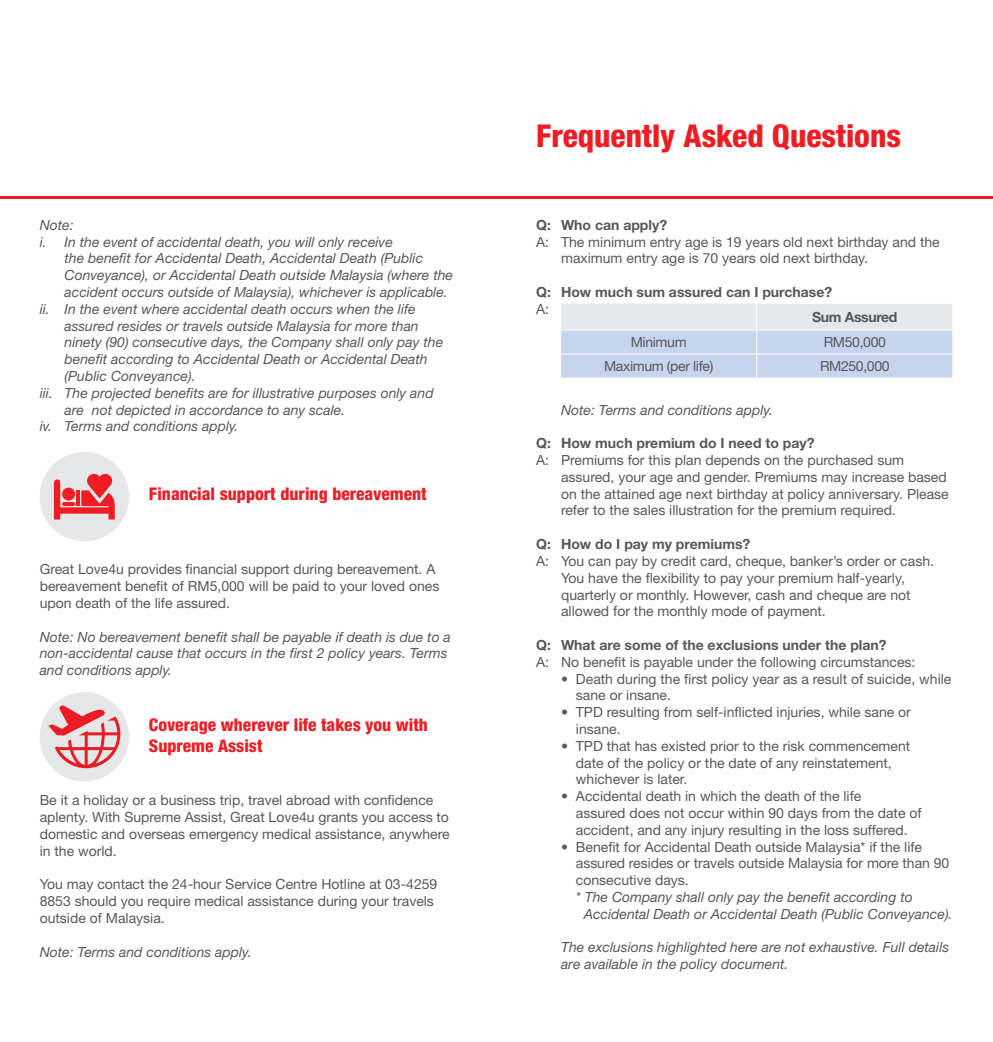
<style>
.page{position:relative;width:993px;height:1042px;background:#fff}
.page>*{position:absolute;margin:0;border:0;box-sizing:border-box;transform-origin:0 0}
.Body_copy{font:800 condensed 31.5px "Helvetica Neue LT Std";color:#ee1d23}
.Body_copy-2{font:800 condensed 17.5px/21px "Helvetica Neue LT Std";color:#ee1d23}
.Body_copy-3{font:14px/16.8px "Helvetica Neue LT Std";color:#57585a}
.Body_copy-4{font:italic 14px/16.8px "Helvetica Neue LT Std";color:#57585a}
.Body_copy-5{font:700 14px "Helvetica Neue LT Std";color:#57585a}
.note{font:14px "Helvetica Neue LT Std";letter-spacing:-.025em;color:#57585a}
.Body_copy-6{font:700 14px "Helvetica Neue LT Std";letter-spacing:-.025em;color:#57585a}
</style>
<div class="page">
<hr style="left:0;top:196px;width:992px;height:2px;background:#ee1d23">
<svg style="left:561px;top:304px;width:392px;height:74px;background:#d3dcec"></svg>
<div style="left:40px;top:692px;width:89px;height:89px;background:#e6e8e8;border-radius:50%"></div>
<svg style="left:48px;top:705px;width:72px;height:63px"></svg>
<div style="left:40px;top:452px;width:89px;height:89px;background:#e6e7e9;border-radius:50%"></div>
<svg style="left:54px;top:474px;width:61px;height:46px"></svg>
<p class="Body_copy-4" style="left:40px;top:216px;width:35px">Note:</p>
<p class="Body_copy-4" style="left:64px;top:233px;width:390px;text-indent:-25px">i. In the event of accidental death, you will only receive<br>the benefit for Accidental Death, Accidental Death (Public Conveyance), or Accidental Death outside Malaysia (where the accident occurs outside of Malaysia), whichever is applicable.</p>
<p class="Body_copy-4" style="left:64px;top:300px;width:380px;text-indent:-25px">ii. In the event where accidental death occurs when the life assured resides or travels outside Malaysia for more than ninety (90) consecutive days, the Company shall only pay the benefit according to Accidental Death or Accidental Death (Public Conveyance).</p>
<p class="Body_copy-4" style="left:64px;top:384px;width:370px;text-indent:-25px">iii. The projected benefits are for illustrative purposes only and are not depicted in accordance to any scale.</p>
<p class="Body_copy-4" style="left:40px;top:418px;width:200px">iv. Terms and conditions apply.</p>
<p class="Body_copy-2" style="left:149px;top:483px;width:279px">Financial support during bereavement</p>
<p class="Body_copy-3" style="left:40px;top:561px;width:401px">Great Love4u provides financial support during bereavement. A bereavement benefit of RM5,000 will be paid to your loved ones upon death of the life assured.</p>
<p class="Body_copy-4" style="left:40px;top:628px;width:412px">Note: No bereavement benefit shall be payable if death is due to a non-accidental cause that occurs in the first 2 policy years. Terms and conditions apply.</p>
<p class="Body_copy-2" style="left:149px;top:714px;width:280px">Coverage wherever life takes you with<br>Supreme Assist</p>
<p class="Body_copy-3" style="left:40px;top:792px;width:411px">Be it a holiday or a business trip, travel abroad with confidence aplenty. With Supreme Assist, Great Love4u grants you access to domestic and overseas emergency medical assistance, anywhere in the world.</p>
<p class="Body_copy-3" style="left:40px;top:876px;width:399px">You may contact the 24-hour Service Centre Hotline at 03-4259<br>8853 should you require medical assistance during your travels outside of Malaysia.</p>
<p class="Body_copy-4" style="left:40px;top:943px;width:213px">Note: Terms and conditions apply.</p>
<p class="Body_copy" style="left:536px;top:116px;width:366px">Frequently Asked Questions</p>
<p class="Body_copy-5" style="left:536px;top:216px;width:132px">Q: Who can apply?</p>
<p class="Body_copy-3" style="left:561px;top:233px;width:380px;text-indent:-25px">A: The minimum entry age is 19 years old next birthday and the maximum entry age is 70 years old next birthday.</p>
<p class="Body_copy-5" style="left:536px;top:283px;width:297px">Q: How much sum assured can I purchase?</p>
<p class="Body_copy-3" style="left:536px;top:300px;width:14px">A:</p>
<p class="Body_copy-6" style="left:811px;top:308px;width:87px">Sum Assured</p>
<p class="note" style="left:630px;top:334px;width:57px">Minimum</p>
<p class="note" style="left:823px;top:334px;width:64px">RM50,000</p>
<p class="note" style="left:604px;top:358px;width:111px">Maximum (per life)</p>
<p class="note" style="left:819px;top:358px;width:71px">RM250,000</p>
<p class="Body_copy-4" style="left:561px;top:401px;width:213px">Note: Terms and conditions apply.</p>
<p class="Body_copy-5" style="left:536px;top:435px;width:280px">Q: How much premium do I need to pay?</p>
<p class="Body_copy-3" style="left:561px;top:451px;width:389px;text-indent:-25px">A: Premiums for this plan depends on the purchased sum assured, your age and gender. Premiums may increase based on the attained age next birthday at policy anniversary. Please refer to the sales illustration for the premium required.</p>
<p class="Body_copy-5" style="left:536px;top:535px;width:216px">Q: How do I pay my premiums?</p>
<p class="Body_copy-3" style="left:561px;top:552px;width:374px;text-indent:-25px">A: You can pay by credit card, cheque, banker’s order or cash.<br>You have the flexibility to pay your premium half-yearly, quarterly or monthly. However, cash and cheque are not allowed for the monthly mode of payment.</p>
<p class="Body_copy-5" style="left:536px;top:636px;width:352px">Q: What are some of the exclusions under the plan?</p>
<p class="Body_copy-3" style="left:536px;top:653px;width:381px">A: No benefit is payable under the following circumstances:</p>
<p class="Body_copy-3" style="left:575px;top:670px;width:377px;text-indent:-15px">• Death during the first policy year as a result of suicide, while sane or insane.</p>
<p class="Body_copy-3" style="left:575px;top:703px;width:336px;text-indent:-15px">• TPD resulting from self-inflicted injuries, while sane or insane.</p>
<p class="Body_copy-3" style="left:575px;top:737px;width:336px;text-indent:-15px">• TPD that has existed prior to the risk commencement date of the policy or the date of any reinstatement, whichever is later.</p>
<p class="Body_copy-3" style="left:575px;top:787px;width:347px;text-indent:-15px">• Accidental death in which the death of the life<br>assured does not occur within 90 days from the date of accident, and any injury resulting in the loss suffered.</p>
<p class="Body_copy-3" style="left:575px;top:838px;width:374px;text-indent:-15px">• Benefit for Accidental Death outside Malaysia* if the life assured resides or travels outside Malaysia for more than 90 consecutive days.</p>
<p class="Body_copy-4" style="left:583px;top:888px;width:370px;text-indent:-8px">* The Company shall only pay the benefit according to<br>Accidental Death or Accidental Death (Public Conveyance).</p>
<p class="Body_copy-4" style="left:561px;top:939px;width:389px">The exclusions highlighted here are not exhaustive. Full details are available in the policy document.</p>
</div>
